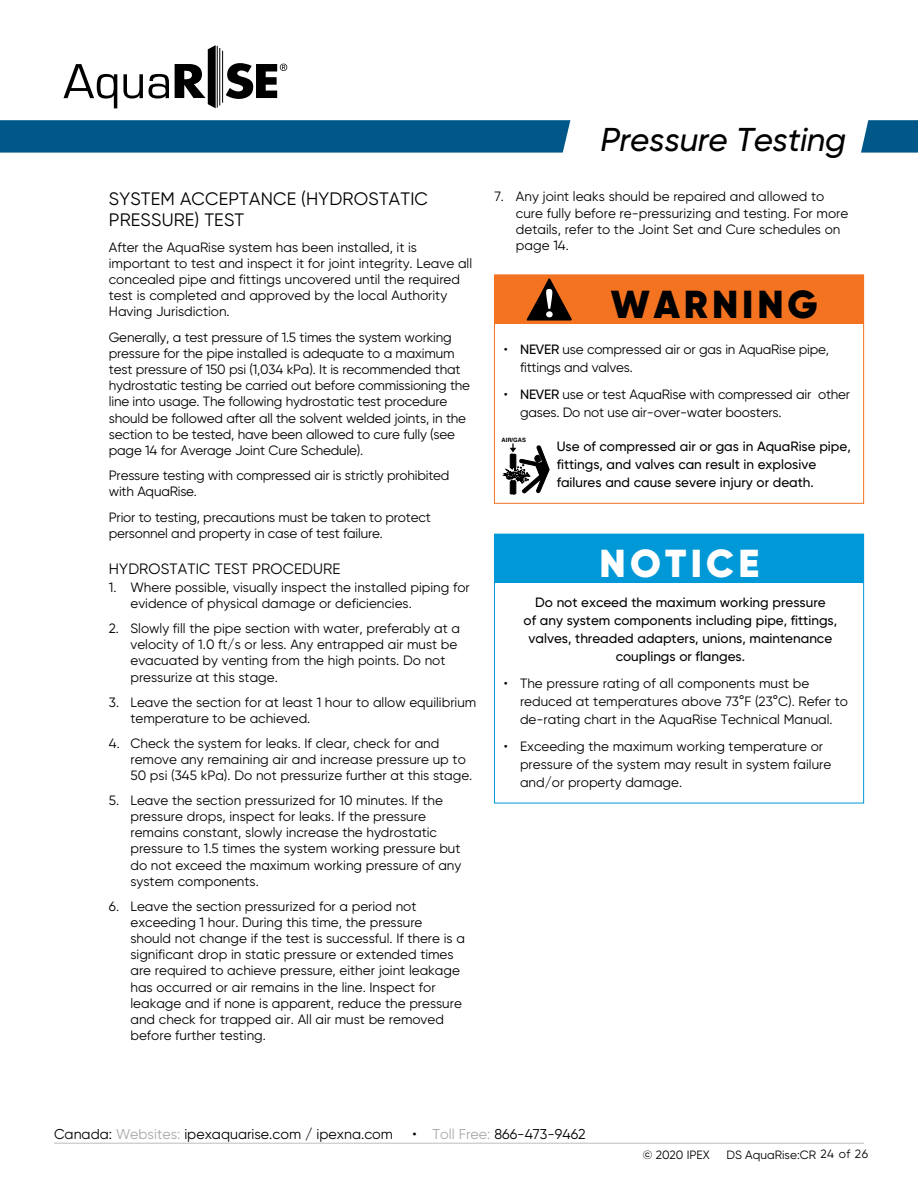
<style>
.page{position:relative;width:918px;height:1188px;background:#fff}
.page>*{position:absolute;margin:0;border:0;box-sizing:border-box;transform-origin:0 0}
.t1{font:900 39px "Gilroy";letter-spacing:.1em;color:#000}
.t2{font:900 39px "Gilroy";letter-spacing:.11em;color:#fff}
.t3{font:italic 500 33px "Gilroy";letter-spacing:-.01em;color:#000}
.t4{font:18px/21.6px "Gilroy";letter-spacing:.01em;color:#000}
.t5{font:15px "Gilroy";letter-spacing:.01em;color:#000}
.t6{font:14.25px "Gilroy";color:#000}
.t7{font:13.5px/16.2px "Gilroy";color:#000}
.t8{font:500 13.5px/18px "Gilroy";color:#000}
.t9{font:12px "Gilroy";color:#000}
.t10{font:700 5.85px "Helvetica";color:#000}
.s1{font-weight:500}
.s2{color:#a7a9ac}
</style>
<div class="page">
<hr style="left:54px;top:1143px;width:810px;height:1px;background:#bcbec0">
<svg style="left:64px;top:64px;width:53px;height:44px"></svg>
<svg style="left:123px;top:74px;width:20px;height:25px"></svg>
<svg style="left:149px;top:74px;width:20px;height:25px"></svg>
<hr style="left:217px;top:46px;width:1px;height:62px;background:#000">
<hr style="left:219px;top:48px;width:1px;height:58px;background:#000">
<hr style="left:222px;top:51px;width:1px;height:52px;background:#000">
<svg style="left:175px;top:45px;width:41px;height:63px"></svg>
<svg style="left:226px;top:63px;width:61px;height:36px"></svg>
<svg style="left:861px;top:120px;width:57px;height:33px;background:#146593"></svg>
<div style="left:0;top:120px;width:570px;height:33px;background:#00588a"></div>
<div style="left:495px;top:275px;width:369px;height:49px;background:#f37321"></div>
<div style="left:494px;top:274px;width:370px;height:230px;border:1px solid #f37321"></div>
<svg style="left:526px;top:278px;width:46px;height:43px"></svg>
<svg style="left:504px;top:443px;width:45px;height:51px"></svg>
<div style="left:495px;top:534px;width:369px;height:49px;background:#0098d6"></div>
<div style="left:494px;top:534px;width:370px;height:269px;border:1px solid #0098d6"></div>
<h3 class="t4" style="left:109px;top:188px;width:321px">SYSTEM ACCEPTANCE (HYDROSTATIC<br>PRESSURE) TEST</h3>
<p class="t7" style="left:109px;top:239px;width:365px">After the AquaRise system has been installed, it is important to test and inspect it for joint integrity. Leave all concealed pipe and fittings uncovered until the required test is completed and approved by the local Authority Having Jurisdiction.</p>
<p class="t7" style="left:109px;top:329px;width:363px">Generally, a test pressure of 1.5 times the system working pressure for the pipe installed is adequate to a maximum test pressure of 150 psi (1,034 kPa). It is recommended that hydrostatic testing be carried out before commissioning the line into usage. The following hydrostatic test procedure should be followed after all the solvent welded joints, in the section to be tested, have been allowed to cure fully (see page 14 for Average Joint Cure Schedule).</p>
<p class="t7" style="left:109px;top:467px;width:342px">Pressure testing with compressed air is strictly prohibited with AquaRise.</p>
<p class="t7" style="left:109px;top:509px;width:323px">Prior to testing, precautions must be taken to protect personnel and property in case of test failure.</p>
<p class="t5" style="left:109px;top:559px;width:233px">HYDROSTATIC TEST PROCEDURE</p>
<p class="t7" style="left:130px;top:579px;width:341px;text-indent:-22px">1. Where possible, visually inspect the installed piping for evidence of physical damage or deficiencies.</p>
<p class="t7" style="left:130px;top:620px;width:331px;text-indent:-22px">2. Slowly fill the pipe section with water, preferably at a velocity of 1.0 ft/s or less. Any entrapped air must be evacuated by venting from the high points. Do not pressurize at this stage.</p>
<p class="t7" style="left:130px;top:694px;width:347px;text-indent:-22px">3. Leave the section for at least 1 hour to allow equilibrium temperature to be achieved.</p>
<p class="t7" style="left:130px;top:735px;width:343px;text-indent:-22px">4. Check the system for leaks. If clear, check for and remove any remaining air and increase pressure up to<br>50 psi (345 kPa). Do not pressurize further at this stage.</p>
<p class="t7" style="left:130px;top:792px;width:332px;text-indent:-22px">5. Leave the section pressurized for 10 minutes. If the pressure drops, inspect for leaks. If the pressure remains constant, slowly increase the hydrostatic pressure to 1.5 times the system working pressure but do not exceed the maximum working pressure of any system components.</p>
<p class="t7" style="left:130px;top:898px;width:336px;text-indent:-22px">6. Leave the section pressurized for a period not exceeding 1 hour. During this time, the pressure should not change if the test is successful. If there is a significant drop in static pressure or extended times are required to achieve pressure, either joint leakage has occurred or air remains in the line. Inspect for leakage and if none is apparent, reduce the pressure and check for trapped air. All air must be removed before further testing.</p>
<h2 class="t3" style="left:601px;top:119px;width:247px">Pressure Testing</h2>
<p class="t7" style="left:516px;top:188px;width:334px;text-indent:-22px">7. Any joint leaks should be repaired and allowed to cure fully before re-pressurizing and testing. For more details, refer to the Joint Set and Cure schedules on page 14.</p>
<h1 class="t1" style="left:611px;top:279px;width:209px">WARNING</h1>
<p class="t7" style="left:520px;top:340px;width:311px;line-height:18px;text-indent:-16px">• <span class="s1">NEVER</span> use compressed air or gas in AquaRise pipe, fittings and valves.</p>
<p class="t7" style="left:520px;top:385px;width:332px;line-height:18px;text-indent:-16px">• <span class="s1">NEVER</span> use or test AquaRise with compressed air other gases. Do not use air-over-water boosters.</p>
<p class="t8" style="left:557px;top:438px;width:296px">Use of compressed air or gas in AquaRise pipe, fittings, and valves can result in explosive failures and cause severe injury or death.</p>
<p class="t10" style="left:502px;top:436px;width:26px">AIR/GAS</p>
<h1 class="t2" style="left:599px;top:539px;width:162px">NOTICE</h1>
<p class="t8" style="left:524px;top:594px;width:315px;text-align:center">Do not exceed the maximum working pressure<br>of any system components including pipe, fittings, valves, threaded adapters, unions, maintenance couplings or flanges.</p>
<p class="t7" style="left:520px;top:674px;width:329px;line-height:18px;text-indent:-16px">• The pressure rating of all components must be reduced at temperatures above 73°F (23°C). Refer to de-rating chart in the AquaRise Technical Manual.</p>
<p class="t7" style="left:520px;top:737px;width:313px;line-height:18px;text-indent:-16px">• Exceeding the maximum working temperature or pressure of the system may result in system failure and/or property damage.</p>
<p class="t6" style="left:54px;top:1125px;width:341px">Canada: <span class="s2">Websites:</span> ipexaquarise.com / ipexna.com</p>
<p class="t6" style="left:413px;top:1125px;width:175px">• <span class="s2">Toll Free:</span> 866-473-9462</p>
<p class="t9" style="left:643px;top:1147px;width:69px">© 2020 IPEX</p>
<p class="t9" style="left:726px;top:1147px;width:143px">DS AquaRise:CR 24 of 26</p>
</div>
